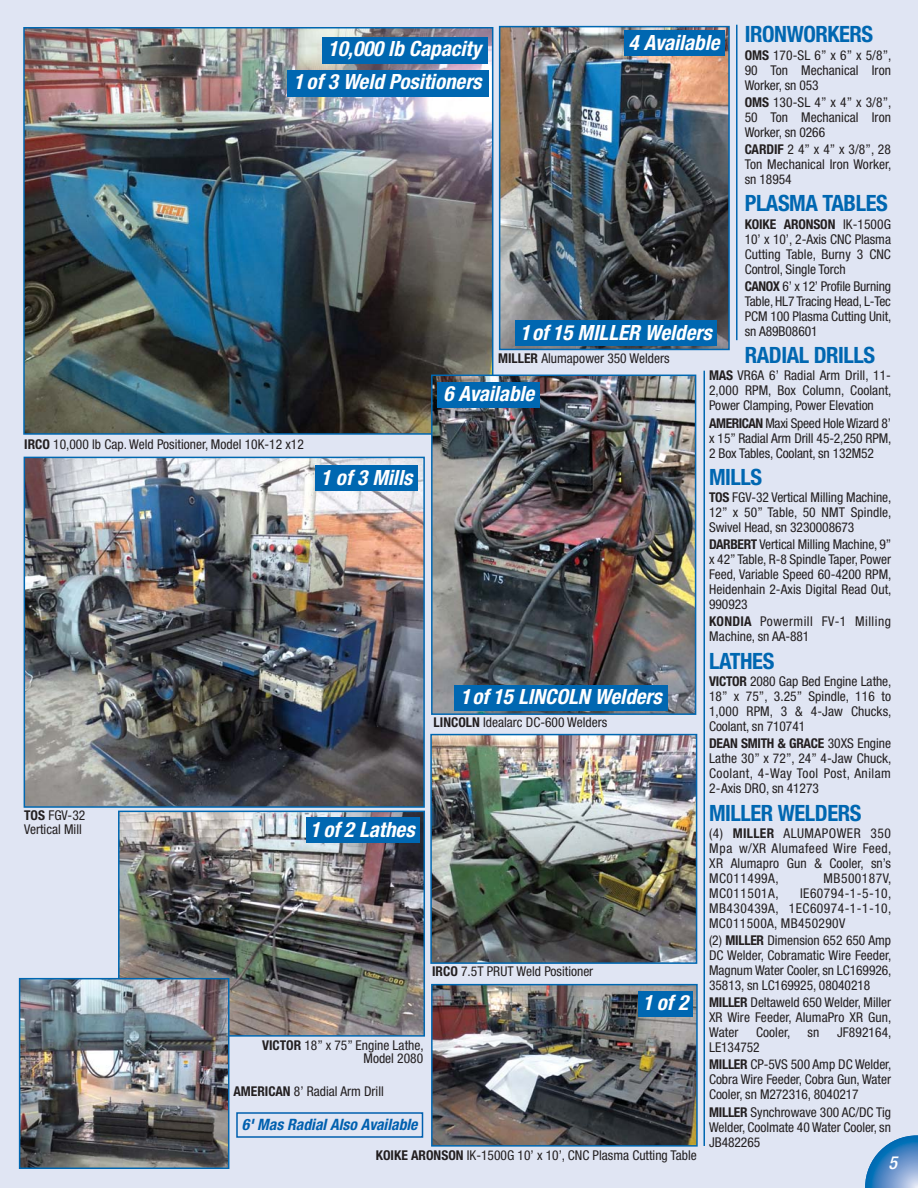
<style>
.page{position:relative;width:918px;height:1188px;background:#e0e5f3}
.page>*{position:absolute;margin:0;border:0;box-sizing:border-box;transform-origin:0 0}
.t1{font:700 condensed 22.5px "Helvetica Neue";letter-spacing:-.02em;color:#0067b1}
.t2{font:italic 700 condensed 21px/33px "Helvetica Neue";letter-spacing:-.02em;color:#fff;text-align:right}
.t3{font:italic 500 condensed 18px "Helvetica Neue";color:#fff}
.t4{font:italic 700 condensed 15.75px "Helvetica Neue";color:#0060af}
.t5{font:condensed 13.5px/15px "Helvetica Neue";color:#231f20;text-align:justify}
.t6{font:condensed 13.5px/15px "Helvetica Neue";letter-spacing:.035em;color:#231f20}
.s1{font-weight:700}
</style>
<div class="page">
<hr style="left:704px;top:371px;width:1px;height:775px;background:#0067b1">
<svg style="left:865px;top:1135px;width:53px;height:53px"></svg>
<img style="left:26px;top:30px;width:464px;height:402px">
<div style="left:23px;top:27px;width:470px;height:408px;border:2px solid #0067b1"></div>
<img style="left:434px;top:987px;width:261px;height:157px">
<div style="left:431px;top:984px;width:267px;height:163px;border:2px solid #0067b1"></div>
<img style="left:27px;top:460px;width:395px;height:345px">
<div style="left:24px;top:457px;width:401px;height:351px;border:2px solid #0067b1"></div>
<img style="left:121px;top:814px;width:301px;height:220px">
<div style="left:118px;top:811px;width:307px;height:226px;border:2px solid #0067b1"></div>
<img style="left:502px;top:29px;width:225px;height:318px">
<div style="left:499px;top:26px;width:231px;height:324px;border:2px solid #0067b1"></div>
<img style="left:434px;top:378px;width:259px;height:334px">
<div style="left:431px;top:375px;width:265px;height:340px;border:2px solid #0067b1"></div>
<div style="left:624px;top:30px;width:100px;height:26px;background:#0067b1"></div>
<div style="left:515px;top:320px;width:202px;height:26px;background:#0067b1"></div>
<div style="left:322px;top:37px;width:166px;height:27px;background:#0067b1"></div>
<div style="left:287px;top:70px;width:201px;height:27px;background:#0067b1"></div>
<div style="left:454px;top:685px;width:214px;height:25px;background:#0067b1"></div>
<div style="left:638px;top:991px;width:55px;height:25px;background:#0067b1"></div>
<div style="left:316px;top:465px;width:102px;height:25px;background:#0067b1"></div>
<div style="left:306px;top:818px;width:113px;height:25px;background:#0067b1"></div>
<div style="left:438px;top:382px;width:102px;height:25px;background:#0067b1"></div>
<img style="left:433px;top:737px;width:261px;height:224px">
<div style="left:430px;top:734px;width:267px;height:230px;border:2px solid #0067b1"></div>
<img style="left:22px;top:981px;width:204px;height:185px">
<div style="left:19px;top:978px;width:210px;height:191px;border:2px solid #0067b1"></div>
<hr style="left:736px;top:25px;width:2px;height:315px;background:#0067b1">
<div style="left:236px;top:1112px;width:187px;height:26px;border:2px solid #0060af"></div>
<h1 class="t1" style="left:745px;top:26px;width:130px">IRONWORKERS</h1>
<p class="t5" style="left:745px;top:48px;width:148px"><span class="s1">OMS</span> 170-SL 6” x 6” x 5/8”, 90 Ton Mechanical Iron Worker, sn 053</p>
<p class="t5" style="left:745px;top:96px;width:148px"><span class="s1">OMS</span> 130-SL 4” x 4” x 3/8”, 50 Ton Mechanical Iron Worker, sn 0266</p>
<p class="t5" style="left:745px;top:143px;width:148px"><span class="s1">CARDIF</span> 2 4” x 4” x 3/8”, 28<br>Ton Mechanical Iron Worker, sn 18954</p>
<h1 class="t1" style="left:745px;top:195px;width:144px">PLASMA TABLES</h1>
<p class="t5" style="left:745px;top:217px;width:148px"><span class="s1">KOIKE ARONSON</span> IK-1500G 10’ x 10’, 2-Axis CNC Plasma Cutting Table, Burny 3 CNC Control, Single Torch</p>
<p class="t5" style="left:745px;top:280px;width:148px"><span class="s1">CANOX</span> 6’ x 12’ Profile Burning Table, HL7 Tracing Head, L-Tec PCM 100 Plasma Cutting Unit, sn A89B08601</p>
<h1 class="t1" style="left:745px;top:347px;width:132px">RADIAL DRILLS</h1>
<p class="t5" style="left:709px;top:369px;width:184px"><span class="s1">MAS</span> VR6A 6’ Radial Arm Drill, 11- 2,000 RPM, Box Column, Coolant, Power Clamping, Power Elevation</p>
<p class="t5" style="left:709px;top:416px;width:184px"><span class="s1">AMERICAN</span> Maxi Speed Hole Wizard 8’ x 15” Radial Arm Drill 45-2,250 RPM, 2 Box Tables, Coolant, sn 132M52</p>
<h1 class="t1" style="left:709px;top:469px;width:55px">MILLS</h1>
<p class="t5" style="left:709px;top:491px;width:184px"><span class="s1">TOS</span> FGV-32 Vertical Milling Machine, 12” x 50” Table, 50 NMT Spindle, Swivel Head, sn 3230008673</p>
<p class="t5" style="left:709px;top:538px;width:184px"><span class="s1">DARBERT</span> Vertical Milling Machine, 9” x 42” Table, R-8 Spindle Taper, Power Feed, Variable Speed 60-4200 RPM, Heidenhain 2-Axis Digital Read Out, 990923</p>
<p class="t6" style="left:709px;top:615px;width:183px"><span class="s1">KONDIA</span> Powermill FV-1 Milling<br>Machine, sn AA-881</p>
<h1 class="t1" style="left:709px;top:653px;width:67px">LATHES</h1>
<p class="t5" style="left:709px;top:675px;width:184px"><span class="s1">VICTOR</span> 2080 Gap Bed Engine Lathe, 18” x 75”, 3.25” Spindle, 116 to 1,000 RPM, 3 &amp; 4-Jaw Chucks, Coolant, sn 710741</p>
<p class="t5" style="left:709px;top:737px;width:184px"><span class="s1">DEAN SMITH &amp; GRACE</span> 30XS Engine Lathe 30” x 72”, 24” 4-Jaw Chuck, Coolant, 4-Way Tool Post, Anilam 2-Axis DRO, sn 41273</p>
<h1 class="t1" style="left:709px;top:805px;width:154px">MILLER WELDERS</h1>
<p class="t5" style="left:709px;top:827px;width:184px">(4) <span class="s1">MILLER</span> ALUMAPOWER 350<br>Mpa w/XR Alumafeed Wire Feed, XR Alumapro Gun &amp; Cooler, sn’s MC011499A,</p>
<h2 class="t2" style="left:629px;top:27px;width:96px">4 Available</h2>
<h2 class="t2" style="left:294px;top:34px;width:194px">10,000 lb Capacity<br>1 of 3 Weld Positioners</h2>
<h2 class="t2" style="left:520px;top:318px;width:197px">1of 15 MILLER Welders</h2>
<p class="t5" style="left:498px;top:352px;width:173px"><span class="s1">MILLER</span> Alumapower 350 Welders</p>
<h2 class="t2" style="left:443px;top:379px;width:96px">6 Available</h2>
<p class="t5" style="left:24px;top:438px;width:281px"><span class="s1">IRCO</span> 10,000 lb Cap. Weld Positioner, Model 10K-12 x12</p>
<h2 class="t2" style="left:321px;top:462px;width:97px">1 of 3 Mills</h2>
<h2 class="t2" style="left:461px;top:682px;width:207px">1of 15 LINCOLN Welders</h2>
<p class="t5" style="left:434px;top:716px;width:175px"><span class="s1">LINCOLN</span> Idealarc DC-600 Welders</p>
<p class="t5" style="left:24px;top:810px;width:63px;line-height:13.5px"><span class="s1">TOS</span> FGV-32<br>Vertical Mill</p>
<h2 class="t2" style="left:310px;top:815px;width:110px">1 of 2 Lathes</h2>
<p class="t6" style="left:824px;top:872px;width:69px">MB500187V,</p>
<p class="t5" style="left:432px;top:965px;width:163px"><span class="s1">IRCO</span> 7.5T PRUT Weld Positioner</p>
<p class="t5" style="left:262px;top:1040px;width:163px;line-height:13.5px;text-align:right"><span class="s1">VICTOR</span> 18” x 75” Engine Lathe,<br>Model 2080</p>
<p class="t5" style="left:233px;top:1085px;width:152px"><span class="s1">AMERICAN</span> 8’ Radial Arm Drill</p>
<p class="t4" style="left:242px;top:1119px;width:180px">6'Mas RadialAlso Available</p>
<h2 class="t2" style="left:643px;top:988px;width:51px">1of 2</h2>
<p class="t5" style="left:376px;top:1149px;width:322px"><span class="s1">KOIKE ARONSON</span> IK-1500G 10’ x 10’, CNC Plasma Cutting Table</p>
<p class="t6" style="left:709px;top:887px;width:71px">MC011501A,</p>
<p class="t5" style="left:709px;top:887px;width:184px;text-indent:91px">IE60794-1-5-10, MB430439A, 1EC60974-1-1-10, MC011500A, MB450290V</p>
<p class="t5" style="left:709px;top:934px;width:184px">(2) <span class="s1">MILLER</span> Dimension 652 650 Amp DC Welder, Cobramatic Wire Feeder, Magnum Water Cooler, sn LC169926, 35813, sn LC169925, 08040218</p>
<p class="t5" style="left:709px;top:996px;width:184px"><span class="s1">MILLER</span> Deltaweld 650 Welder, Miller XR Wire Feeder, AlumaPro XR Gun, Water</p>
<p class="t5" style="left:756px;top:1026px;width:36px">Cooler,</p>
<p class="t5" style="left:808px;top:1026px;width:13px">sn</p>
<p class="t5" style="left:837px;top:1026px;width:56px">JF892164,</p>
<p class="t5" style="left:709px;top:1040px;width:184px;line-height:17.1px">LE134752<br><span class="s1">MILLER</span> CP-5VS 500 Amp DC Welder,</p>
<p class="t5" style="left:709px;top:1073px;width:183px">Cobra Wire Feeder, Cobra Gun, Water<br>Cooler, sn M272316, 8040217</p>
<p class="t5" style="left:709px;top:1105px;width:183px"><span class="s1">MILLER</span> Synchrowave 300 AC/DC Tig Welder, Coolmate 40 Water Cooler, sn JB482265</p>
<h3 class="t3" style="left:888px;top:1156px;width:14px">5</h3>
</div>
